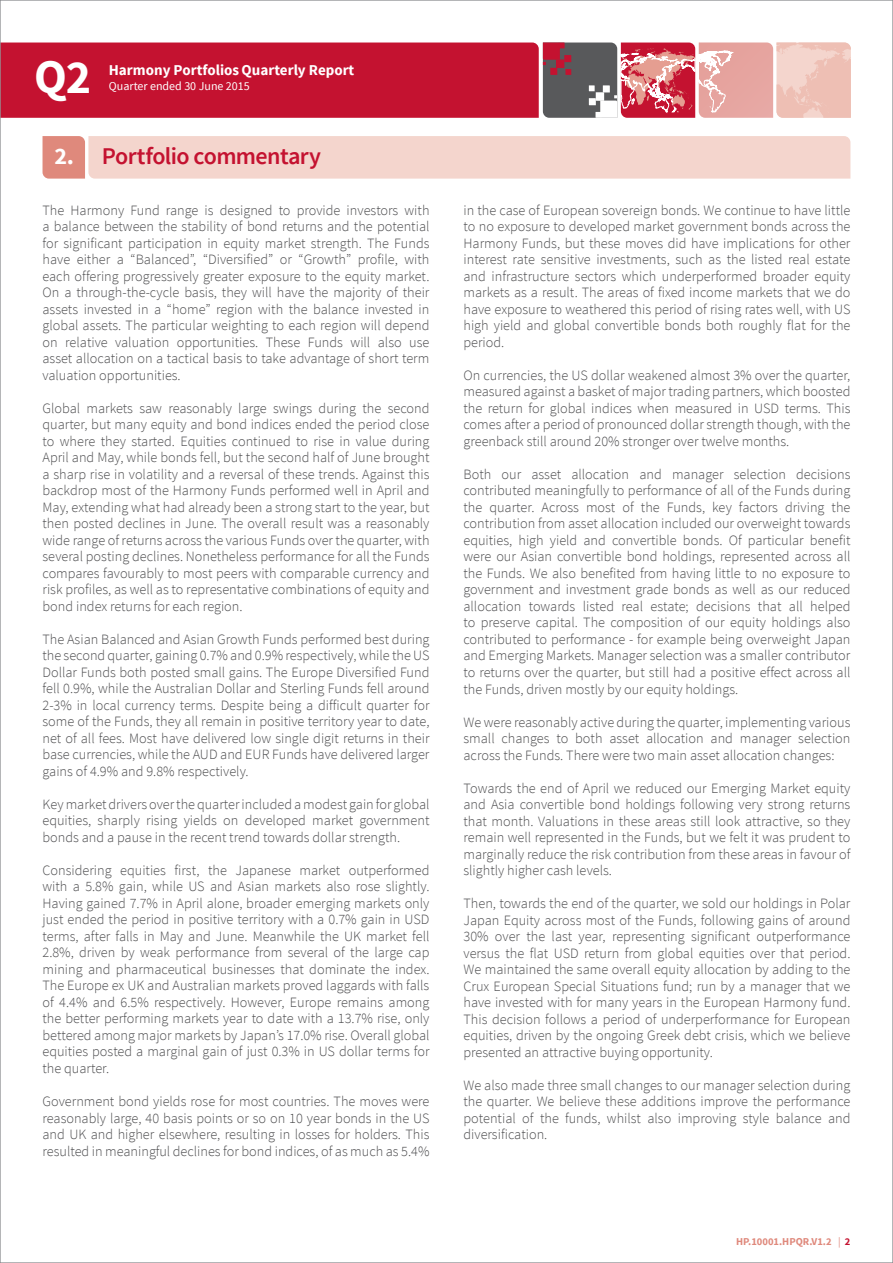
<style>
.page{position:relative;width:893px;height:1263px;background:#fff}
.page>*{position:absolute;margin:0;border:0;box-sizing:border-box;transform-origin:0 0}
.t1{font:700 48px "Source Sans Pro";color:#fff}
.t2{font:600 24px "Source Sans Pro";letter-spacing:-.025em;color:#c41230}
.t3{font:700 15px "Source Sans Pro";color:#fff}
.t4{font:300 14.25px/16.5px "Source Sans Pro";color:#4d4d4f;text-align:justify}
.t5{font:12px "Source Sans Pro";color:#fff}
.t6{font:700 10.5px "Source Sans Pro";color:#df897c}
.s1{font-weight:700;color:#fff}
.s2{font-weight:400}
.s3{color:#c41230}
</style>
<div class="page">
<svg style="left:2px;top:42px;width:849px;height:76px;background:#c64255"></svg>
<svg style="left:43px;top:136px;width:807px;height:43px;background:#f3d1c9"></svg>
<h1 class="t1" style="left:34px;top:46px;width:59px">Q2</h1>
<p class="t3" style="left:109px;top:61px;width:247px">Harmony Portfolios Quarterly Report</p>
<p class="t5" style="left:109px;top:78px;width:142px">Quarter ended 30 June 2015</p>
<h2 class="t2" style="left:54px;top:141px;width:268px"><span class="s1">2.</span> Portfolio commentary</h2>
<p class="t4" style="left:43px;top:202px;width:388px">The Harmony Fund range is designed to provide investors with a balance between the stability of bond returns and the potential for significant participation in equity market strength. The Funds have either a “Balanced”, “Diversified” or “Growth” profile, with each offering progressively greater exposure to the equity market.<br>On a through-the-cycle basis, they will have the majority of their assets invested in a “home” region with the balance invested in global assets. The particular weighting to each region will depend on relative valuation opportunities. These Funds will also use asset allocation on a tactical basis to take advantage of short term valuation opportunities.</p>
<p class="t4" style="left:43px;top:400px;width:388px">Global markets saw reasonably large swings during the second quarter, but many equity and bond indices ended the period close to where they started. Equities continued to rise in value during April and May, while bonds fell, but the second half of June brought a sharp rise in volatility and a reversal of these trends. Against this backdrop most of the Harmony Funds performed well in April and May, extending what had already been a strong start to the year, but then posted declines in June. The overall result was a reasonably wide range of returns across the various Funds over the quarter, with several posting declines. Nonetheless performance for all the Funds compares favourably to most peers with comparable currency and risk profiles, as well as to representative combinations of equity and bond index returns for each region.</p>
<p class="t4" style="left:43px;top:631px;width:389px">The Asian Balanced and Asian Growth Funds performed best during the second quarter, gaining 0.7% and 0.9% respectively, while the US Dollar Funds both posted small gains. The Europe Diversified Fund fell 0.9%, while the Australian Dollar and Sterling Funds fell around 2-3% in local currency terms. Despite being a difficult quarter for some of the Funds, they all remain in positive territory year to date, net of all fees. Most have delivered low single digit returns in their base currencies, while the AUD and EUR Funds have delivered larger gains of 4.9% and 9.8% respectively.</p>
<p class="t4" style="left:43px;top:796px;width:388px">Key market drivers over the quarter included a modest gain for global equities, sharply rising yields on developed market government bonds and a pause in the recent trend towards dollar strength.</p>
<p class="t4" style="left:43px;top:862px;width:388px">Considering equities first, the Japanese market outperformed with a 5.8% gain, while US and Asian markets also rose slightly.<br>Having gained 7.7% in April alone, broader emerging markets only just ended the period in positive territory with a 0.7% gain in USD terms, after falls in May and June. Meanwhile the UK market fell 2.8%, driven by weak performance from several of the large cap mining and pharmaceutical businesses that dominate the index.<br>The Europe ex UK and Australian markets proved laggards with falls of 4.4% and 6.5% respectively. However, Europe remains among the better performing markets year to date with a 13.7% rise, only bettered among major markets by Japan’s 17.0% rise. Overall global equities posted a marginal gain of just 0.3% in US dollar terms for the quarter.</p>
<p class="t4" style="left:43px;top:1093px;width:388px">Government bond yields rose for most countries. The moves were reasonably large, 40 basis points or so on 10 year bonds in the US and UK and higher elsewhere, resulting in losses for holders. This resulted in meaningful declines for bond indices, of as much as 5.4%</p>
<p class="t4" style="left:463px;top:202px;width:388px">in the case of European sovereign bonds. We continue to have little to no exposure to developed market government bonds across the Harmony Funds, but these moves did have implications for other interest rate sensitive investments, such as the listed real estate and infrastructure sectors which underperformed broader equity markets as a result. The areas of fixed income markets that we do have exposure to weathered this period of rising rates well, with US high yield and global convertible bonds both roughly flat for the period.</p>
<p class="t4" style="left:463px;top:367px;width:388px">On currencies, the US dollar weakened almost 3% over the quarter, measured against a basket of major trading partners, which boosted the return for global indices when measured in USD terms. This comes after a period of pronounced dollar strength though, with the greenback still around 20% stronger over twelve months.</p>
<p class="t4" style="left:463px;top:466px;width:388px">Both our asset allocation and manager selection decisions contributed meaningfully to performance of all of the Funds during the quarter. Across most of the Funds, key factors driving the contribution from asset allocation included our overweight towards equities, high yield and convertible bonds. Of particular benefit were our Asian convertible bond holdings, represented across all the Funds. We also benefited from having little to no exposure to government and investment grade bonds as well as our reduced allocation towards listed real estate; decisions that all helped to preserve capital. The composition of our equity holdings also contributed to performance - for example being overweight Japan and Emerging Markets. Manager selection was a smaller contributor to returns over the quarter, but still had a positive effect across all the Funds, driven mostly by our equity holdings.</p>
<p class="t4" style="left:463px;top:714px;width:388px">We were reasonably active during the quarter, implementing various small changes to both asset allocation and manager selection across the Funds. There were two main asset allocation changes:</p>
<p class="t4" style="left:463px;top:780px;width:388px">Towards the end of April we reduced our Emerging Market equity and Asia convertible bond holdings following very strong returns that month. Valuations in these areas still look attractive, so they remain well represented in the Funds, but we felt it was prudent to marginally reduce the risk contribution from these areas in favour of slightly higher cash levels.</p>
<p class="t4" style="left:463px;top:895px;width:388px">Then, towards the end of the quarter, we sold our holdings in Polar Japan Equity across most of the Funds, following gains of around 30% over the last year, representing significant outperformance versus the flat USD return from global equities over that period.<br>We maintained the same overall equity allocation by adding to the Crux European Special Situations fund; run by a manager that we have invested with for many years in the European Harmony fund.<br>This decision follows a period of underperformance for European equities, driven by the ongoing Greek debt crisis, which we believe presented an attractive buying opportunity.</p>
<p class="t4" style="left:463px;top:1077px;width:388px">We also made three small changes to our manager selection during the quarter. We believe these additions improve the performance potential of the funds, whilst also improving style balance and diversification.</p>
<p class="t6" style="left:736px;top:1234px;width:116px">HP.10001.HPQR.V1.2 <span class="s2">|</span> <span class="s3">2</span></p>
</div>
